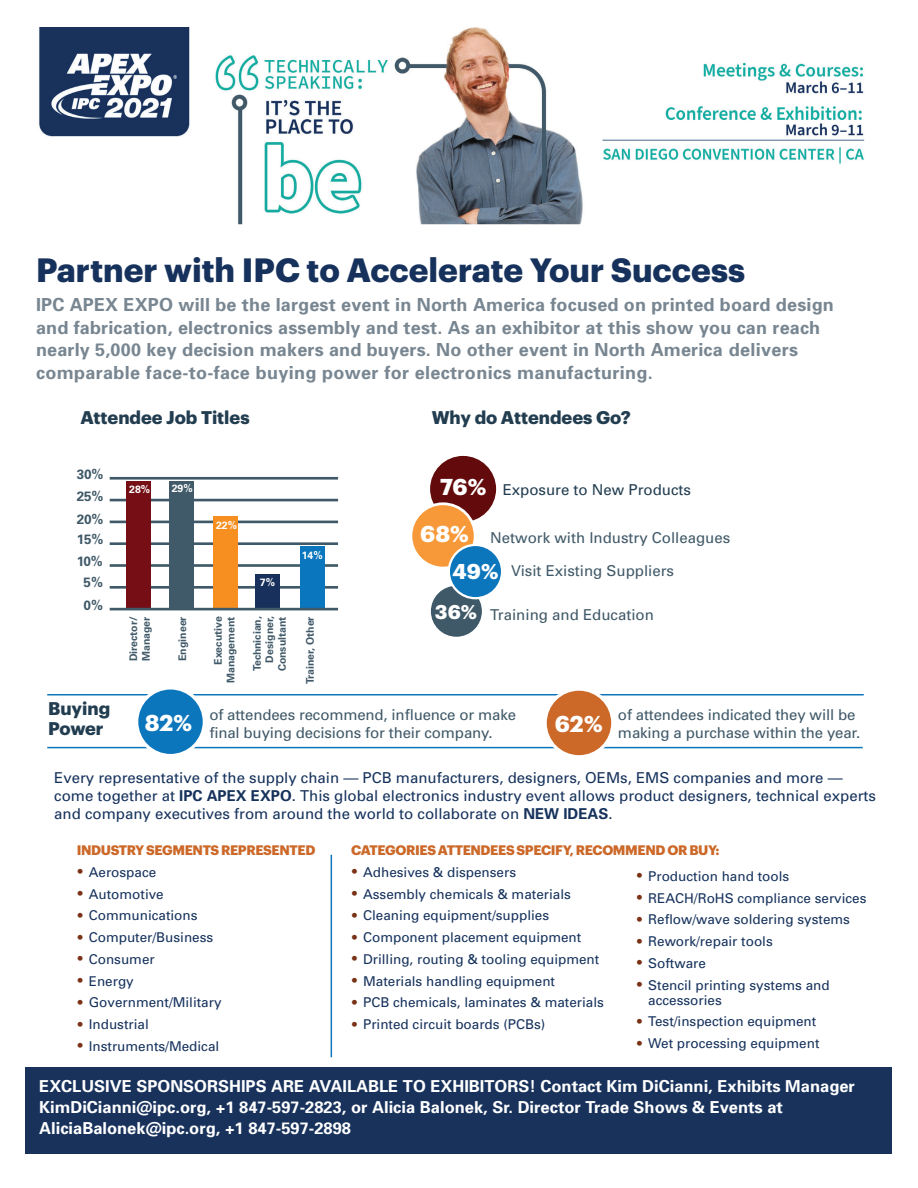
<style>
.page{position:relative;width:918px;height:1188px;background:#fff}
.page>*{position:absolute;margin:0;border:0;box-sizing:border-box;transform-origin:0 0}
.t1{font:700 33px "Graphik";color:#16325c}
.t2{font:700 22.5px "Graphik";color:#fff}
.t3{font:700 21px "Graphik";color:#fff}
.t4{font:700 19.5px "Graphik";color:#fff}
.t5{font:700 18px/22.5px "Univers";letter-spacing:.01em;color:#788691}
.t6{font:700 18px/19.5px "Graphik";color:#223d50}
.t7{font:700 16.5px/21px "Univers";color:#fff}
.t8{font:15px/18px "Univers";color:#16325c}
.t9{font:15px/18px "Univers";letter-spacing:-.01em;color:#405968}
.t10{font:15px "Univers";color:#223d50}
.t11{font:13.5px/15px "Univers";color:#16325c}
.t12{font:700 13.5px "Graphik";letter-spacing:-.03em;color:#cc6828}
.t13{font:700 13.5px/23.2px "Univers LT Std";color:#405968}
.t14{font:700 10.5px/12.6px "Univers LT Std";color:#405968;text-align:right}
.t15{font:700 10.5px "Univers LT Std";color:#fff}
.s1{font-weight:700}
.s2{font-size:19.5px;color:#7a3217}
</style>
<div class="page">
<hr style="left:47px;top:747px;width:816px;height:1px;background:#0c76bd">
<hr style="left:47px;top:694px;width:817px;height:1px;background:#0c76bd">
<hr style="left:331px;top:855px;width:1px;height:202px;background:#0e77bc">
<div style="left:26px;top:1067px;width:866px;height:86px;background:#18325c"></div>
<img style="left:39px;top:27px;width:826px;height:198px">
<hr style="left:110px;top:586px;width:228px;height:3px;background:#405968">
<hr style="left:110px;top:564px;width:228px;height:3px;background:#405968">
<hr style="left:110px;top:542px;width:228px;height:3px;background:#405968">
<hr style="left:110px;top:521px;width:228px;height:2px;background:#405968">
<hr style="left:110px;top:499px;width:228px;height:2px;background:#405968">
<hr style="left:110px;top:477px;width:228px;height:3px;background:#405968">
<div style="left:255px;top:574px;width:25px;height:35px;background:#18315c"></div>
<div style="left:300px;top:547px;width:24px;height:62px;background:#0976bd"></div>
<div style="left:213px;top:517px;width:25px;height:91px;background:#f68f20"></div>
<div style="left:169px;top:481px;width:25px;height:128px;background:#415a69"></div>
<div style="left:127px;top:481px;width:24px;height:128px;background:#760f15"></div>
<hr style="left:110px;top:608px;width:228px;height:2px;background:#405968">
<div style="left:137px;top:688px;width:67px;height:68px;background:#0c76bd;border-radius:50%"></div>
<div style="left:135px;top:686px;width:71px;height:71px;border:3px solid #fff;border-radius:50%"></div>
<div style="left:545px;top:689px;width:68px;height:68px;background:#cc6828;border-radius:50%"></div>
<div style="left:543px;top:687px;width:72px;height:71px;border:3px solid #fff;border-radius:50%"></div>
<div style="left:430px;top:585px;width:53px;height:53px;background:#405968;border-radius:50%"></div>
<div style="left:429px;top:583px;width:55px;height:56px;border:2px solid #fff;border-radius:50%"></div>
<div style="left:429px;top:455px;width:68px;height:68px;background:#630a0c;border-radius:50%"></div>
<div style="left:428px;top:454px;width:70px;height:70px;border:2px solid #fff;border-radius:50%"></div>
<div style="left:411px;top:504px;width:64px;height:64px;background:#f79938;border-radius:50%"></div>
<div style="left:410px;top:502px;width:67px;height:67px;border:3px solid #fff;border-radius:50%"></div>
<div style="left:449px;top:545px;width:53px;height:53px;background:#0c76bd;border-radius:50%"></div>
<div style="left:448px;top:544px;width:55px;height:55px;border:2px solid #fff;border-radius:50%"></div>
<h1 class="t1" style="left:36px;top:245px;width:711px">Partner with IPC to Accelerate Your Success</h1>
<p class="t5" style="left:36px;top:293px;width:799px">IPC APEX EXPO will be the largest event in North America focused on printed board design and fabrication, electronics assembly and test. As an exhibitor at this show you can reach nearly 5,000 key decision makers and buyers. No other event in North America delivers comparable face-to-face buying power for electronics manufacturing.</p>
<h3 class="t6" style="left:81px;top:406px;width:171px">Attendee Job Titles</h3>
<h3 class="t6" style="left:432px;top:406px;width:201px">Why do Attendees Go?</h3>
<p class="t13" style="left:77px;top:463px;width:28px">30%</p>
<p class="t13" style="left:77px;top:485px;width:28px">25%<br>20%</p>
<p class="t13" style="left:77px;top:527px;width:28px">15%</p>
<p class="t13" style="left:77px;top:549px;width:28px">10%</p>
<p class="t13" style="left:84px;top:571px;width:21px">5%</p>
<p class="t13" style="left:84px;top:594px;width:21px">0%</p>
<h3 class="t6" style="left:48px;top:697px;width:64px">Buying<br>Power</h3>
<p class="t15" style="left:129px;top:483px;width:23px">28%</p>
<p class="t14" style="left:127px;top:661px;width:46px;text-align:left;rotate:-90deg">Director/<br>Manager</p>
<p class="t15" style="left:172px;top:482px;width:23px">29%</p>
<p class="t15" style="left:216px;top:519px;width:23px">22%</p>
<p class="t15" style="left:260px;top:576px;width:17px">7%</p>
<p class="t15" style="left:302px;top:549px;width:23px">14%</p>
<p class="t14" style="left:176px;top:661px;width:46px;rotate:-90deg">Engineer</p>
<p class="t14" style="left:212px;top:683px;width:68px;rotate:-90deg">Executive<br>Management</p>
<p class="t14" style="left:251px;top:671px;width:57px;rotate:-90deg">Technician,<br>Designer,<br>Consultant</p>
<p class="t14" style="left:304px;top:684px;width:69px;rotate:-90deg">Trainer, Other</p>
<h2 class="t2" style="left:440px;top:469px;width:48px">76%</h2>
<p class="t10" style="left:503px;top:480px;width:190px">Exposure to New Products</p>
<p class="t9" style="left:490px;top:528px;width:242px">Network with Industry Colleagues</p>
<p class="t9" style="left:511px;top:562px;width:165px">Visit Existing Suppliers</p>
<p class="t9" style="left:490px;top:605px;width:165px">Training and Education</p>
<h2 class="t2" style="left:420px;top:517px;width:50px">68%</h2>
<h3 class="t3" style="left:453px;top:555px;width:47px">49%</h3>
<h3 class="t4" style="left:435px;top:597px;width:44px">36%</h3>
<p class="t9" style="left:209px;top:706px;width:308px">of attendees recommend, influence or make final buying decisions for their company.</p>
<h2 class="t2" style="left:145px;top:705px;width:49px">82%</h2>
<h2 class="t2" style="left:555px;top:706px;width:49px">62%</h2>
<p class="t9" style="left:618px;top:706px;width:244px">of attendees indicated they will be making a purchase within the year.</p>
<p class="t8" style="left:54px;top:768px;width:823px">Every representative of the supply chain — PCB manufacturers, designers, OEMs, EMS companies and more — come together at <span class="s1">IPC APEX EXPO</span>. This global electronics industry event allows product designers, technical experts and company executives from around the world to collaborate on <span class="s1">NEW IDEAS</span>.</p>
<p class="t12" style="left:77px;top:840px;width:240px">INDUSTRY SEGMENTS REPRESENTED</p>
<p class="t11" style="left:77px;top:864px;width:81px"><span class="s2">•</span> Aerospace</p>
<p class="t11" style="left:77px;top:886px;width:88px"><span class="s2">•</span> Automotive</p>
<p class="t11" style="left:77px;top:908px;width:122px"><span class="s2">•</span> Communications</p>
<p class="t11" style="left:77px;top:930px;width:138px"><span class="s2">•</span> Computer/Business</p>
<p class="t11" style="left:77px;top:951px;width:80px"><span class="s2">•</span> Consumer</p>
<p class="t11" style="left:77px;top:973px;width:59px"><span class="s2">•</span> Energy</p>
<p class="t11" style="left:77px;top:995px;width:146px"><span class="s2">•</span> Government/Military</p>
<p class="t11" style="left:77px;top:1017px;width:74px"><span class="s2">•</span> Industrial</p>
<p class="t11" style="left:77px;top:1038px;width:144px"><span class="s2">•</span> Instruments/Medical</p>
<p class="t12" style="left:351px;top:840px;width:370px">CATEGORIES ATTENDEES SPECIFY, RECOMMEND OR BUY:</p>
<p class="t11" style="left:351px;top:864px;width:167px"><span class="s2">•</span> Adhesives &amp; dispensers</p>
<p class="t11" style="left:351px;top:886px;width:221px"><span class="s2">•</span> Assembly chemicals &amp; materials</p>
<p class="t11" style="left:351px;top:908px;width:200px"><span class="s2">•</span> Cleaning equipment/supplies</p>
<p class="t11" style="left:351px;top:930px;width:232px"><span class="s2">•</span> Component placement equipment</p>
<p class="t11" style="left:351px;top:951px;width:250px"><span class="s2">•</span> Drilling, routing &amp; tooling equipment</p>
<p class="t11" style="left:351px;top:973px;width:206px"><span class="s2">•</span> Materials handling equipment</p>
<p class="t11" style="left:351px;top:995px;width:254px"><span class="s2">•</span> PCB chemicals, laminates &amp; materials</p>
<p class="t11" style="left:351px;top:1017px;width:196px"><span class="s2">•</span> Printed circuit boards (PCBs)</p>
<p class="t11" style="left:636px;top:868px;width:154px"><span class="s2">•</span> Production hand tools</p>
<p class="t11" style="left:636px;top:890px;width:232px"><span class="s2">•</span> REACH/RoHS compliance services</p>
<p class="t11" style="left:636px;top:912px;width:215px"><span class="s2">•</span> Reflow/wave soldering systems</p>
<p class="t11" style="left:636px;top:934px;width:138px"><span class="s2">•</span> Rework/repair tools</p>
<p class="t11" style="left:636px;top:955px;width:71px"><span class="s2">•</span> Software</p>
<p class="t11" style="left:648px;top:977px;width:183px;text-indent:-12px"><span class="s2">•</span> Stencil printing systems and accessories</p>
<p class="t11" style="left:636px;top:1014px;width:182px"><span class="s2">•</span> Test/inspection equipment</p>
<p class="t11" style="left:636px;top:1036px;width:185px"><span class="s2">•</span> Wet processing equipment</p>
<p class="t7" style="left:39px;top:1075px;width:817px">EXCLUSIVE SPONSORSHIPS ARE AVAILABLE TO EXHIBITORS! Contact Kim DiCianni, Exhibits Manager<br>KimDiCianni@ipc.org, +1 847-597-2823, or Alicia Balonek, Sr. Director Trade Shows &amp; Events at<br>AliciaBalonek@ipc.org, +1 847-597-2898</p>
</div>
